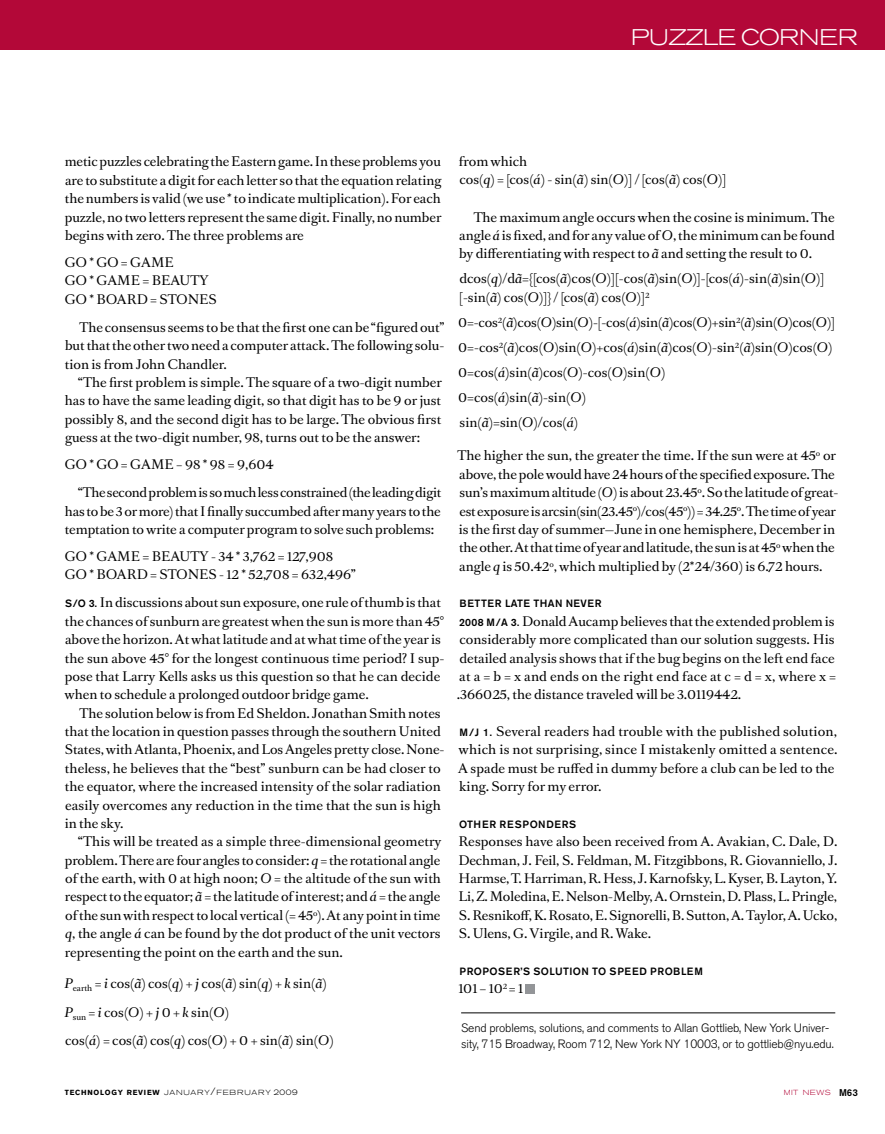
<style>
.page{position:relative;width:885px;height:1134px;background:#fff}
.page>*{position:absolute;margin:0;border:0;box-sizing:border-box;transform-origin:0 0}
.t1{font:300 expanded 22.5px "Akzidenz Grotesk Pro";color:#fff}
.t2{font:12.6px/18.3px "Romain BP Text";color:#000}
.t3{font:300 12px/16.5px "Akzidenz Grotesk BE";letter-spacing:-.015em;color:#000}
.t4{font:500 10.5px "Akzidenz Grotesk BE";letter-spacing:.04em;color:#000}
.t5{font:500 10.5px "Akzidenz Grotesk BE";letter-spacing:.08em;color:#000}
.t6{font:700 7.35px "Akzidenz Grotesk BE";letter-spacing:.105em;color:#000}
.t7{font:300 expanded 7.35px "Akzidenz Grotesk Pro";letter-spacing:.07em;color:#b30838}
.s1{font-style:italic}
.s2{font-family:"Akzidenz Grotesk BE";font-weight:500;font-size:10.5px}
.s3{font-family:"Akzidenz Grotesk Pro";font-weight:300;font-stretch:expanded}
.s4{font-family:"Akzidenz Grotesk Pro";font-weight:300;font-stretch:expanded;font-size:10.5px}
.s5{font-family:"Akzidenz Grotesk Pro";font-weight:300;font-stretch:expanded;font-size:7.8px}
.s6{font-family:"Akzidenz Grotesk BE";font-weight:500;font-stretch:normal;font-size:9.75px;color:#000}
</style>
<div class="page">
<div style="left:0;top:0;width:884px;height:50px;background:#b30838"></div>
<div style="left:525px;top:984px;width:9px;height:9px;background:#939598"></div>
<hr style="left:461px;top:1013px;width:374px;height:1px;background:#000">
<h1 class="t1" style="left:631px;top:22px;width:228px">PUZZLE CORNER</h1>
<p class="t2" style="left:65px;top:152px;width:378px;text-align:justify">metic puzzles celebrating the Eastern game. In these problems you are to substitute a digit for each letter so that the equation relating the numbers is valid (we use <span class="s1">*</span> to indicate multiplication). For each puzzle, no two letters represent the same digit. Finally, no number begins with zero. The three problems are</p>
<p class="t2" style="left:65px;top:252px;width:153px">GO * GO = GAME<br>GO * GAME = BEAUTY<br>GO * BOARD = STONES</p>
<p class="t2" style="left:65px;top:317px;width:381px;text-align:justify;text-indent:15px">The consensus seems to be that the first one can be “figured out” but that the other two need a computer attack. The following solu&shy;tion is from John Chandler.</p>
<p class="t2" style="left:65px;top:372px;width:378px;text-align:justify;text-indent:13px">“The first problem is simple. The square of a two-digit number has to have the same leading digit, so that digit has to be 9 or just possibly 8, and the second digit has to be large. The obvious first guess at the two-digit number, 98, turns out to be the answer:</p>
<p class="t2" style="left:65px;top:454px;width:210px">GO * GO = GAME – 98 * 98 = 9,604</p>
<p class="t2" style="left:65px;top:482px;width:378px;text-align:justify;text-indent:13px">“The second problem is so much less constrained (the leading digit has to be 3 or more) that I finally succumbed after many years to the temptation to write a computer program to solve such problems:</p>
<p class="t2" style="left:65px;top:546px;width:292px">GO * GAME = BEAUTY - 34 * 3,762 = 127,908<br>GO * BOARD = STONES - 12 * 52,708 = 632,496”</p>
<p class="t2" style="left:64px;top:593px;width:381px"><span class="s2">S/O 3.</span> In discussions about sun exposure, one rule of thumb is that the chances of sunburn are greatest when the sun is more than 45° above the horizon. At what latitude and at what time of the year is the sun above 45° for the longest continuous time period? I sup&shy;pose that Larry Kells asks us this question so that he can decide when to schedule a prolonged outdoor bridge game.</p>
<p class="t2" style="left:65px;top:703px;width:381px;text-indent:15px">The solution below is from Ed Sheldon. Jonathan Smith notes that the location in question passes through the southern United States, with Atlanta, Phoenix, and Los Angeles pretty close. None&shy;theless, he believes that the “best” sunburn can be had closer to the equator, where the increased intensity of the solar radiation easily overcomes any reduction in the time that the sun is high in the sky.</p>
<p class="t2" style="left:65px;top:832px;width:378px;text-align:justify;text-indent:14px">“This will be treated as a simple three-dimensional geometry problem. There are four angles to consider: <span class="s1">q</span> = the rotational angle of the earth, with 0 at high noon; <span class="s1">O</span> = the altitude of the sun with respect to the equator; <span class="s1">ã</span> = the latitude of interest; and <span class="s1">á</span> = the angle of the sun with respect to local vertical (= 45<sup>o</sup>). At any point in time <span class="s1">q</span>, the angle <span class="s1">á</span> can be found by the dot product of the unit vectors representing the point on the earth and the sun.</p>
<p class="t2" style="left:64px;top:974px;width:264px"><span class="s1">P</span><sub>earth</sub> = <span class="s1">i</span> cos(<span class="s1">ã</span>) cos(<span class="s1">q</span>) + <span class="s1">j</span> cos(<span class="s1">ã</span>) sin(<span class="s1">q</span>) + <span class="s1">k</span> sin(<span class="s1">ã</span>)</p>
<p class="t2" style="left:64px;top:1002px;width:166px"><span class="s1">P</span><sub>sun</sub> = <span class="s1">i</span> cos(<span class="s1">O</span>) + <span class="s1">j</span> 0 + <span class="s1">k</span> sin(<span class="s1">O</span>)</p>
<p class="t2" style="left:65px;top:1030px;width:270px">cos(<span class="s1">á</span>) = cos(<span class="s1">ã</span>) cos(<span class="s1">q</span>) cos(<span class="s1">O</span>) + 0 + sin(<span class="s1">ã</span>) sin(<span class="s1">O</span>)</p>
<p class="t2" style="left:459px;top:151px;width:269px">from which<br>cos(<span class="s1">q</span>) = [cos(<span class="s1">á</span>) - sin(<span class="s1">ã</span>) sin(<span class="s1">O</span>)] / [cos(<span class="s1">ã</span>) cos(<span class="s1">O</span>)]</p>
<p class="t2" style="left:459px;top:207px;width:377px;text-align:justify;text-indent:15px">The maximum angle occurs when the cosine is minimum. The angle <span class="s1">á</span> is fixed, and for any value of <span class="s1">O</span>, the minimum can be found by differentiating with respect to <span class="s1">ã</span> and setting the result to 0.</p>
<p class="t2" style="left:459px;top:269px;width:366px">dcos(<span class="s1">q</span>)/d<span class="s1">ã</span>={[cos(<span class="s1">ã</span>)cos(<span class="s1">O</span>)][-cos(<span class="s1">ã</span>)sin(<span class="s1">O</span>)]-[cos(<span class="s1">á</span>)-sin(<span class="s1">ã</span>)sin(<span class="s1">O</span>)] [-sin(<span class="s1">ã</span>) cos(<span class="s1">O</span>)]} / [cos(<span class="s1">ã</span>) cos(<span class="s1">O</span>)]<sup>2</sup></p>
<p class="t2" style="left:458px;top:309px;width:378px;line-height:25.2px">0=-cos<sup>2</sup>(<span class="s1">ã</span>)cos(<span class="s1">O</span>)sin(<span class="s1">O</span>)-[-cos(<span class="s1">á</span>)sin(<span class="s1">ã</span>)cos(<span class="s1">O</span>)+sin<sup>2</sup>(<span class="s1">ã</span>)sin(<span class="s1">O</span>)cos(<span class="s1">O</span>)] 0=-cos<sup>2</sup>(<span class="s1">ã</span>)cos(<span class="s1">O</span>)sin(<span class="s1">O</span>)+cos(<span class="s1">á</span>)sin(<span class="s1">ã</span>)cos(<span class="s1">O</span>)-sin<sup>2</sup>(<span class="s1">ã</span>)sin(<span class="s1">O</span>)cos(<span class="s1">O</span>)<br>0=cos(<span class="s1">á</span>)sin(<span class="s1">ã</span>)cos(<span class="s1">O</span>)-cos(<span class="s1">O</span>)sin(<span class="s1">O</span>)<br>0=cos(<span class="s1">á</span>)sin(<span class="s1">ã</span>)-sin(<span class="s1">O</span>)<br>sin(<span class="s1">ã</span>)=sin(<span class="s1">O</span>)/cos(<span class="s1">á</span>)</p>
<p class="t2" style="left:457px;top:446px;width:382px">The higher the sun, the greater the time. If the sun were at 45<sup>o</sup> or above, the pole would have 24 hours of the specified exposure. The sun’s maximum altitude (<span class="s1">O</span>) is about 23.45<sup>o</sup>. So the latitude of great&shy;est exposure is arcsin(sin(23.45<sup>o</sup>)/cos(45<sup>o</sup>)) = 34.25<sup>o</sup>. The time of year is the first day of summer—June in one hemisphere, December in the other. At that time of year and latitude, the sun is at 45<sup>o</sup> when the angle <span class="s1">q</span> is 50.42<sup>o</sup>, which multiplied by (2*24/360) is 6.72 hours.</p>
<p class="t4" style="left:459px;top:597px;width:143px">B ETTER LATE THAN N EVER</p>
<p class="t2" style="left:457px;top:611px;width:381px"><span class="s2">2008 M /A 3.</span> Donald Aucamp believes that the extended problem is considerably more complicated than our solution suggests. His detailed analysis shows that if the bug begins on the left end face at a = b = x and ends on the right end face at c = d = x, where x = .366025, the distance traveled will be 3.0119442.</p>
<p class="t2" style="left:458px;top:721px;width:381px"><span class="s2">M /J 1.</span> Several readers had trouble with the published solution, which is not surprising, since I mistakenly omitted a sentence.<br>A spade must be ruffed in dummy before a club can be led to the king. Sorry for my error.</p>
<p class="t5" style="left:459px;top:818px;width:119px">OTHER RESPONDERS</p>
<p class="t2" style="left:458px;top:832px;width:380px;text-align:justify">Responses have also been received from A. Avakian, C. Dale, D.<br>Dechman, J. Feil, S. Feldman, M. Fitzgibbons, R. Giovanniello, J.<br>Harmse, T. Harriman, R. Hess, J. Karnofsky, L. Kyser, B. Layton, Y.<br>Li, Z. Moledina, E. Nelson-Melby, A. Ornstein, D. Plass, L. Pringle, S. Resnikoff, K. Rosato, E. Signorelli, B. Sutton, A. Taylor, A. Ucko, S. Ulens, G. Virgile, and R. Wake.</p>
<p class="t4" style="left:459px;top:965px;width:245px">PROPOSER’S SOLUTION TO SPEED PROBLEM</p>
<p class="t2" style="left:458px;top:979px;width:66px">101 − 10<sup>2</sup> = 1</p>
<p class="t3" style="left:461px;top:1020px;width:374px">Send problems, solutions, and comments to Allan Gottlieb, New York Univer&shy;sity, 715 Broadway, Room 712, New York NY 10003, or to gottlieb@nyu.edu.</p>
<p class="t6" style="left:65px;top:1088px;width:234px">TECHNOLOGY REVIEW <span class="s3">JANUARY</span><span class="s4">/</span><span class="s3">FEBRUARY</span> <span class="s5">2009</span></p>
<p class="t7" style="left:783px;top:1088px;width:76px">MIT NEWS <span class="s6">M63</span></p>
</div>
